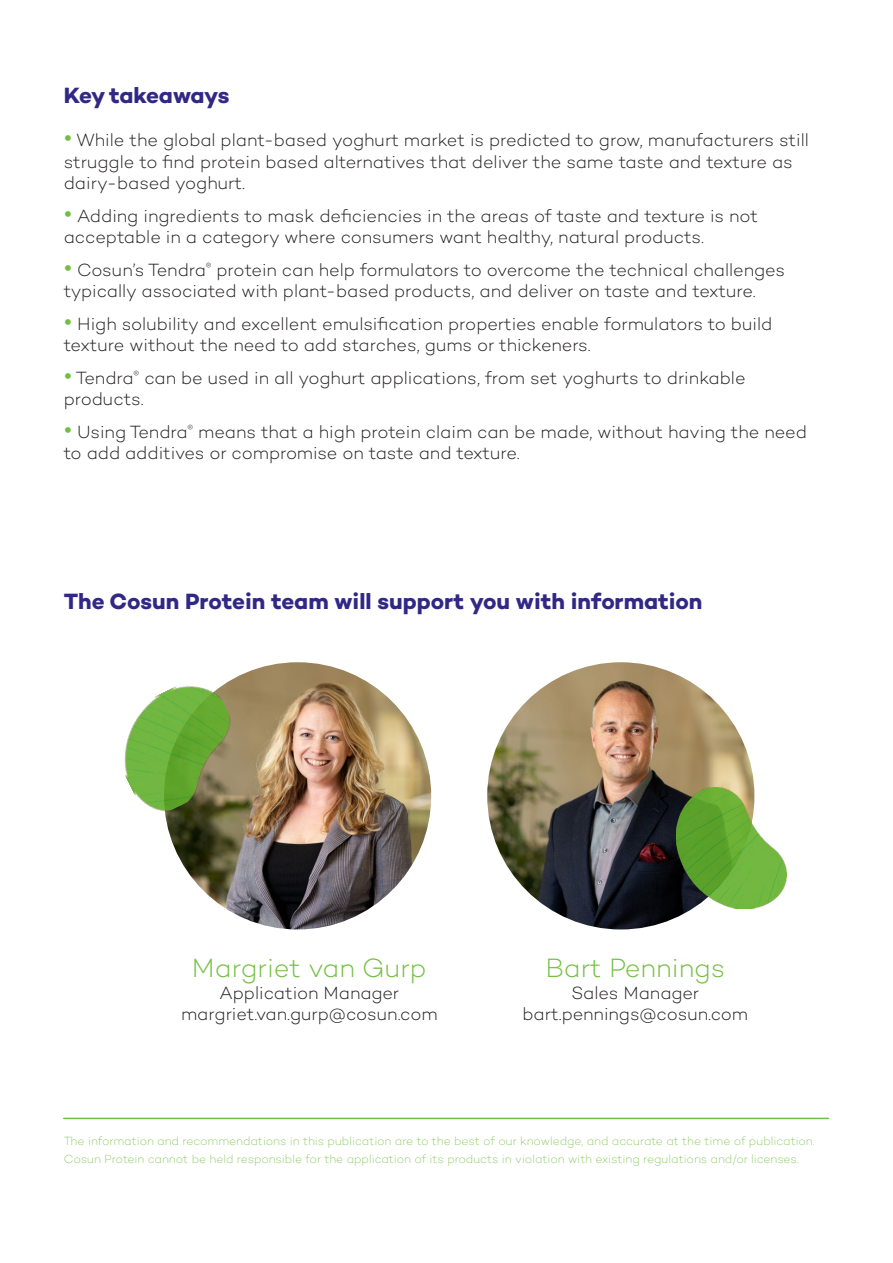
<style>
.page{position:relative;width:893px;height:1263px;background:#fff}
.page>*{position:absolute;margin:0;border:0;box-sizing:border-box;transform-origin:0 0}
.t1{font:300 27px "Campton";color:#74bf43}
.t2{font:700 22.5px "Campton";color:#312885}
.t3{font:700 22.5px "Campton";letter-spacing:-.02em;color:#312885}
.t4{font:300 18px/21.6px "Campton";letter-spacing:-.005em;color:#231f20}
.t5{font:200 12px/18px "Campton";letter-spacing:-.005em;color:#74bf43}
.s1{font-size:27px;color:#74bf43}
</style>
<div class="page">
<hr style="left:64px;top:1118px;width:764px;height:1px;background:#74bf43">
<img style="left:487px;top:662px;width:267px;height:267px;border-radius:134px">
<img style="left:164px;top:662px;width:267px;height:267px;border-radius:134px">
<img style="left:124px;top:670px;width:132px;height:152px">
<img style="left:677px;top:787px;width:109px;height:121px">
<p class="t3" style="left:64px;top:81px;width:167px">Key takeaways</p>
<p class="t4" style="left:64px;top:129px;width:747px"><span class="s1">•</span> While the global plant-based yoghurt market is predicted to grow, manufacturers still struggle to find protein based alternatives that deliver the same taste and texture as dairy-based yoghurt.</p>
<p class="t4" style="left:64px;top:205px;width:696px"><span class="s1">•</span> Adding ingredients to mask deficiencies in the areas of taste and texture is not acceptable in a category where consumers want healthy, natural products.</p>
<p class="t4" style="left:64px;top:259px;width:723px"><span class="s1">•</span> Cosun’s Tendra<sup>®</sup> protein can help formulators to overcome the technical challenges typically associated with plant-based products, and deliver on taste and texture.</p>
<p class="t4" style="left:64px;top:313px;width:710px"><span class="s1">•</span> High solubility and excellent emulsification properties enable formulators to build texture without the need to add starches, gums or thickeners.</p>
<p class="t4" style="left:64px;top:367px;width:683px"><span class="s1">•</span> Tendra<sup>®</sup> can be used in all yoghurt applications, from set yoghurts to drinkable products.</p>
<p class="t4" style="left:64px;top:421px;width:745px"><span class="s1">•</span> Using Tendra<sup>®</sup> means that a high protein claim can be made, without having the need to add additives or compromise on taste and texture.</p>
<p class="t2" style="left:64px;top:587px;width:640px">The Cosun Protein team will support you with information</p>
<p class="t1" style="left:192px;top:951px;width:236px">Margriet van Gurp</p>
<p class="t4" style="left:219px;top:982px;width:181px">Application Manager</p>
<p class="t4" style="left:181px;top:1003px;width:258px">margriet.van.gurp@cosun.com</p>
<p class="t1" style="left:545px;top:951px;width:181px">Bart Pennings</p>
<p class="t4" style="left:572px;top:982px;width:129px">Sales Manager</p>
<p class="t4" style="left:523px;top:1003px;width:227px">bart.pennings@cosun.com</p>
<p class="t5" style="left:64px;top:1132px;width:752px">The information and recommendations in this publication are to the best of our knowledge, and accurate at the time of publication.<br>Cosun Protein cannot be held responsible for the application of its products in violation with existing regulations and/or licenses.</p>
</div>
